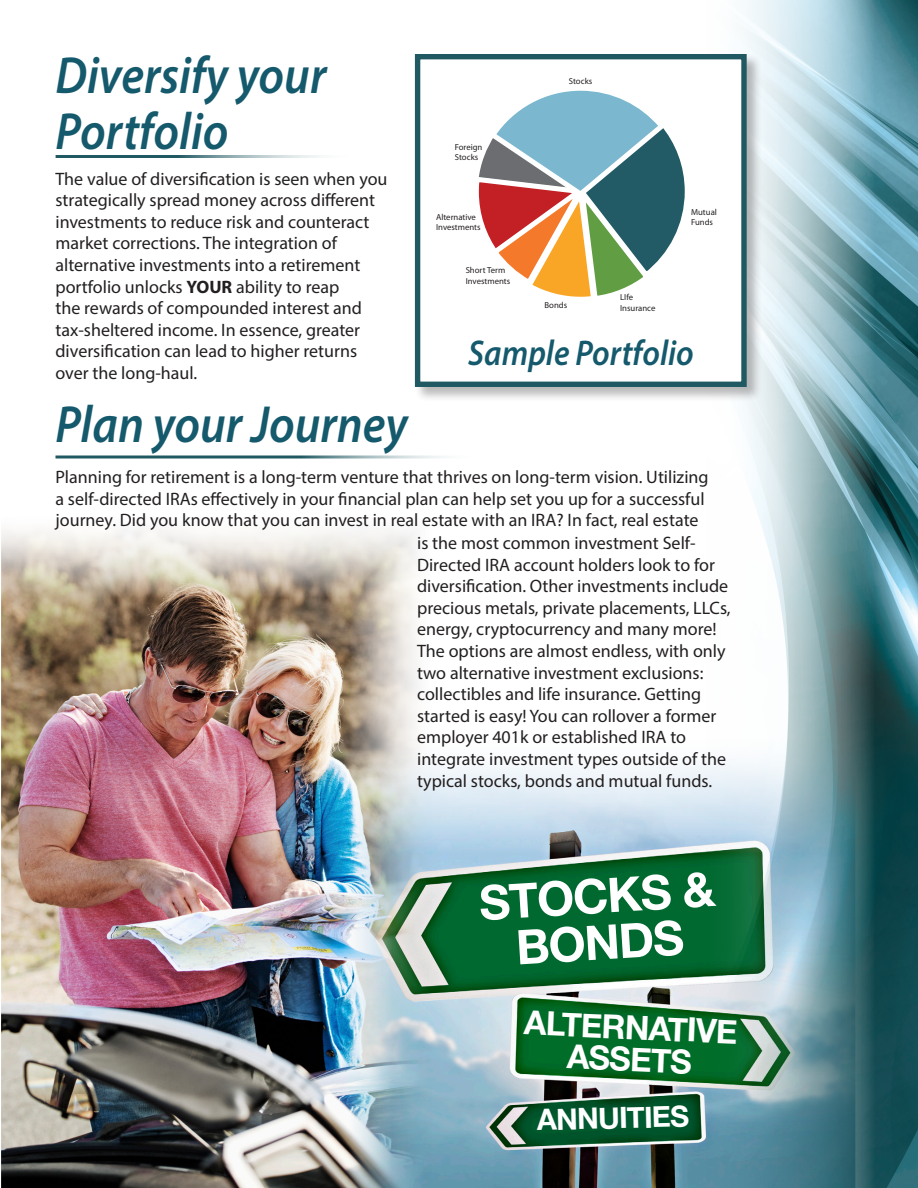
<style>
.page{position:relative;width:918px;height:1188px;background:#fff}
.page>*{position:absolute;margin:0;border:0;box-sizing:border-box;transform-origin:0 0}
.t1{font:italic 600 52.5px/55.5px "Myriad Pro";color:#15596c;scale:.9 1}
.t2{font:700 47.85px "Helvetica Neue";color:#fff}
.t3{font:italic 600 35.85px "Myriad Pro";color:#15596c;scale:.9 1}
.t4{font:700 33.3px "Helvetica Neue";color:#fff}
.t5{font:700 29.25px "Helvetica Neue";color:#fff}
.t6{font:18px/21.6px "Myriad Pro";color:#231f20}
.t7{font:8.7px/10.5px "Myriad Pro";color:#231f20}
.s1{font-weight:700}
</style>
<div class="page">
<img style="left:437px;top:766px;width:257px;height:422px">
<img style="left:2px;top:529px;width:435px;height:659px">
<img style="left:694px;top:0;width:224px;height:1188px">
<hr style="left:56px;top:155px;width:302px;height:3px;background:#215963">
<hr style="left:56px;top:456px;width:426px;height:3px;background:#215963">
<div style="left:414px;top:53px;width:348px;height:350px;background:#231f20;opacity:.31"></div>
<div style="left:415px;top:54px;width:332px;height:333px;background:#fff;border:5px solid #215963"></div>
<svg style="left:478px;top:90px;width:207px;height:207px"></svg>
<p class="t1" style="left:56px;top:47px;width:303px">Diversify your<br>Portfolio</p>
<p class="t6" style="left:56px;top:167px;width:334px">The value of diversification is seen when you strategically spread money across different investments to reduce risk and counteract market corrections. The integration of alternative investments into a retirement portfolio unlocks <span class="s1">YOUR</span> ability to reap<br>the rewards of compounded interest and tax-sheltered income. In essence, greater diversification can lead to higher returns over the long-haul.</p>
<p class="t7" style="left:455px;top:141px;width:29px">Foreign<br>Stocks</p>
<p class="t7" style="left:436px;top:212px;width:46px">Alternative<br>Investments</p>
<p class="t7" style="left:466px;top:265px;width:46px">Short Term<br>Investments</p>
<p class="t7" style="left:569px;top:75px;width:25px">Stocks</p>
<p class="t7" style="left:544px;top:300px;width:24px">Bonds</p>
<p class="t7" style="left:620px;top:292px;width:37px">LIfe<br>Insurance</p>
<p class="t7" style="left:691px;top:206px;width:27px">Mutual<br>Funds</p>
<p class="t3" style="left:468px;top:330px;width:252px">Sample Portfolio</p>
<p class="t1" style="left:56px;top:395px;width:393px">Plan your Journey</p>
<p class="t6" style="left:56px;top:466px;width:655px">Planning for retirement is a long-term venture that thrives on long-term vision. Utilizing a self-directed IRAs effectively in your financial plan can help set you up for a successful journey. Did you know that you can invest in real estate with an IRA? In fact, real estate</p>
<p class="t6" style="left:417px;top:532px;width:315px">is the most common investment Self-Directed IRA account holders look to for diversification. Other investments include precious metals, private placements, LLCs, energy, cryptocurrency and many more!<br>The options are almost endless, with only two alternative investment exclusions: collectibles and life insurance. Getting started is easy! You can rollover a former employer 401k or established IRA to integrate investment types outside of the typical stocks, bonds and mutual funds.</p>
<p class="t2" style="left:476px;top:867px;width:238px;rotate:-4deg">STOCKS &amp;</p>
<p class="t2" style="left:513px;top:911px;width:170px;rotate:-4deg">BONDS</p>
<p class="t4" style="left:525px;top:997px;width:215px;rotate:2deg">ALTERNATIVE</p>
<p class="t4" style="left:568px;top:1031px;width:127px;rotate:2deg">ASSETS</p>
<p class="t5" style="left:536px;top:1098px;width:154px;rotate:-2deg">ANNUITIES</p>
</div>
